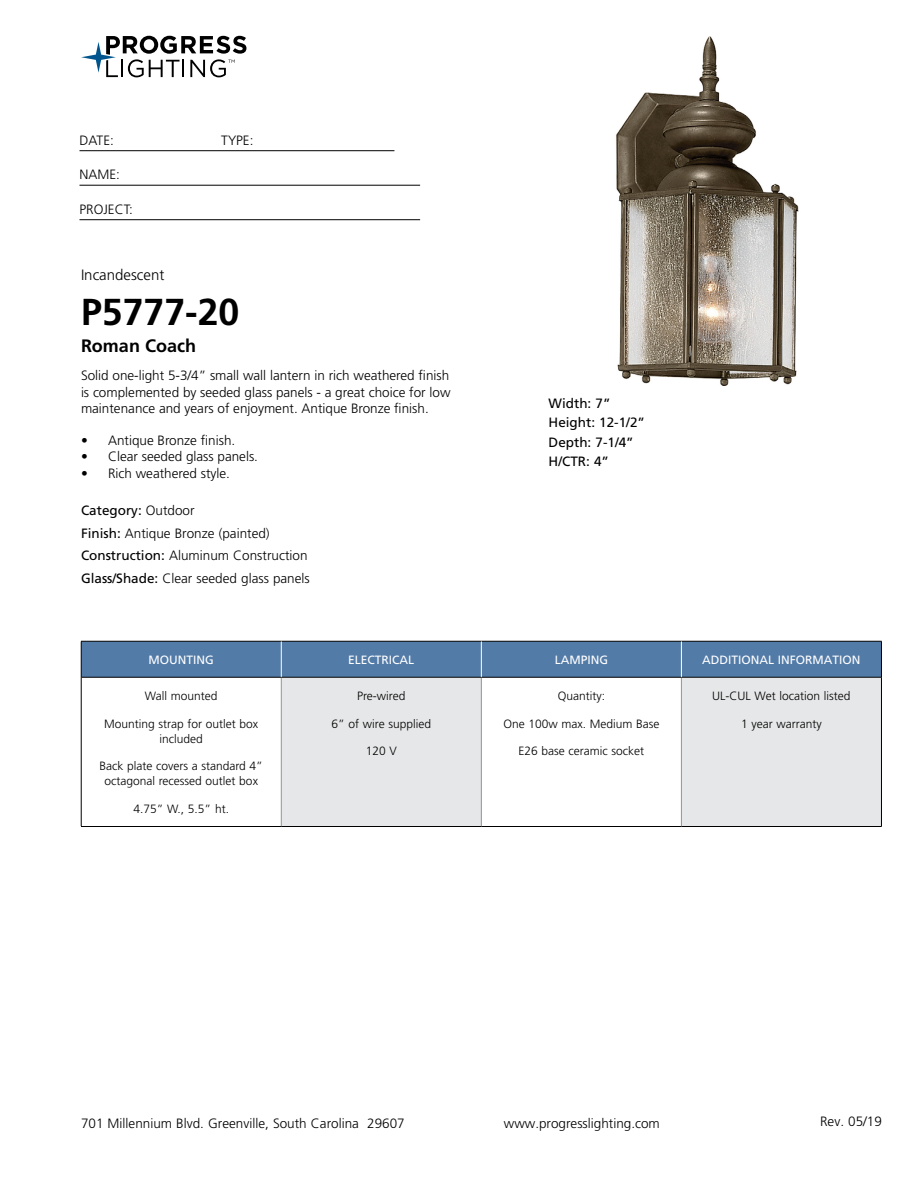
<style>
.page{position:relative;width:918px;height:1188px;background:#fff}
.page>*{position:absolute;margin:0;border:0;box-sizing:border-box;transform-origin:0 0}
.t1{font:700 37.5px "Frutiger LT Std";color:#000}
.t2{font:700 18px "Frutiger LT Std";color:#000}
.t3{font:300 15px "Frutiger LT Std";color:#000}
.t4{font:300 13.5px/22.5px "Frutiger LT Std";color:#000;text-align:justify}
.t5{font:13.5px/19.5px "Frutiger LT Std";color:#000}
.t6{font:300 12px/15px "Frutiger LT Std";color:#000;text-align:center}
.t7{font:12px "Frutiger LT Std";color:#fff}
.s1{font-weight:400}
</style>
<div class="page">
<svg style="left:81px;top:36px;width:165px;height:41px"></svg>
<hr style="left:80px;top:150px;width:314px;height:1px;background:#000">
<hr style="left:80px;top:185px;width:340px;height:1px;background:#000">
<hr style="left:80px;top:219px;width:340px;height:1px;background:#000">
<div style="left:82px;top:642px;width:799px;height:35px;background:#527ba8"></div>
<div style="left:281px;top:677px;width:200px;height:149px;background:#e6e7e8"></div>
<div style="left:681px;top:677px;width:200px;height:149px;background:#e6e7e8"></div>
<hr style="left:281px;top:678px;width:1px;height:148px;background:#939598">
<hr style="left:481px;top:678px;width:1px;height:148px;background:#939598">
<hr style="left:681px;top:678px;width:1px;height:148px;background:#939598">
<hr style="left:81px;top:677px;width:200px;height:1px;background:#000">
<hr style="left:281px;top:677px;width:200px;height:1px;background:#000">
<hr style="left:481px;top:677px;width:200px;height:1px;background:#000">
<hr style="left:681px;top:677px;width:200px;height:1px;background:#000">
<hr style="left:81px;top:826px;width:200px;height:1px;background:#000">
<hr style="left:281px;top:826px;width:200px;height:1px;background:#000">
<hr style="left:481px;top:826px;width:200px;height:1px;background:#000">
<hr style="left:681px;top:826px;width:201px;height:1px;background:#000">
<hr style="left:81px;top:641px;width:200px;height:1px;background:#000">
<hr style="left:81px;top:641px;width:1px;height:36px;background:#000">
<hr style="left:281px;top:641px;width:200px;height:1px;background:#000">
<hr style="left:481px;top:641px;width:200px;height:1px;background:#000">
<hr style="left:681px;top:641px;width:201px;height:1px;background:#000">
<hr style="left:881px;top:641px;width:1px;height:36px;background:#000">
<hr style="left:81px;top:677px;width:1px;height:149px;background:#000">
<hr style="left:881px;top:677px;width:1px;height:149px;background:#000">
<hr style="left:281px;top:641px;width:1px;height:36px;background:#fff">
<hr style="left:681px;top:641px;width:1px;height:36px;background:#fff">
<hr style="left:481px;top:641px;width:1px;height:36px;background:#fff">
<img style="left:616px;top:36px;width:183px;height:349px">
<p class="t4" style="left:80px;top:129px;width:36px">DATE:</p>
<p class="t4" style="left:221px;top:129px;width:34px">TYPE:</p>
<p class="t4" style="left:80px;top:164px;width:42px">NAME:</p>
<p class="t4" style="left:80px;top:198px;width:55px">PROJECT:</p>
<p class="t3" style="left:81px;top:266px;width:85px">Incandescent</p>
<h1 class="t1" style="left:81px;top:290px;width:160px">P5777-20</h1>
<h2 class="t2" style="left:81px;top:335px;width:117px">Roman Coach</h2>
<p class="t4" style="left:81px;top:368px;width:371px;line-height:16.2px">Solid one-light 5-3/4” small wall lantern in rich weathered finish is complemented by seeded glass panels - a great choice for low maintenance and years of enjoyment. Antique Bronze finish.</p>
<p class="t4" style="left:81px;top:429px;width:156px">• Antique Bronze finish.</p>
<p class="t4" style="left:81px;top:446px;width:179px">• Clear seeded glass panels.</p>
<p class="t4" style="left:81px;top:462px;width:151px">• Rich weathered style.</p>
<p class="t4" style="left:81px;top:499px;width:230px;text-align:left"><span class="s1">Category:</span> Outdoor<br><span class="s1">Finish:</span> Antique Bronze (painted)<br><span class="s1">Construction:</span> Aluminum Construction <span class="s1">Glass/Shade:</span> Clear seeded glass panels</p>
<p class="t5" style="left:549px;top:393px;width:98px">Width: 7”<br>Height: 12-1/2”<br>Depth: 7-1/4”<br>H/CTR: 4”</p>
<p class="t7" style="left:149px;top:653px;width:67px">MOUNTING</p>
<p class="t7" style="left:348px;top:653px;width:68px">ELECTRICAL</p>
<p class="t7" style="left:555px;top:653px;width:55px">LAMPING</p>
<p class="t7" style="left:702px;top:653px;width:160px">ADDITIONAL INFORMATION</p>
<p class="t6" style="left:145px;top:688px;width:74px">Wall mounted</p>
<p class="t6" style="left:104px;top:716px;width:156px">Mounting strap for outlet box included</p>
<p class="t6" style="left:100px;top:759px;width:165px">Back plate covers a standard 4” octagonal recessed outlet box</p>
<p class="t6" style="left:133px;top:802px;width:97px">4.75” W., 5.5” ht.</p>
<p class="t6" style="left:357px;top:688px;width:50px">Pre-wired</p>
<p class="t6" style="left:332px;top:716px;width:101px">6” of wire supplied</p>
<p class="t6" style="left:366px;top:744px;width:33px">120 V</p>
<p class="t6" style="left:712px;top:688px;width:140px">UL-CUL Wet location listed</p>
<p class="t6" style="left:741px;top:716px;width:82px">1 year warranty</p>
<p class="t6" style="left:558px;top:688px;width:49px">Quantity:</p>
<p class="t6" style="left:503px;top:716px;width:158px">One 100w max. Medium Base</p>
<p class="t6" style="left:519px;top:744px;width:127px">E26 base ceramic socket</p>
<p class="t4" style="left:81px;top:1112px;width:325px">701 Millennium Blvd. Greenville, South Carolina 29607</p>
<p class="t4" style="left:504px;top:1112px;width:158px">www.progresslighting.com</p>
<p class="t4" style="left:820px;top:1110px;width:63px">Rev. 05/19</p>
</div>
